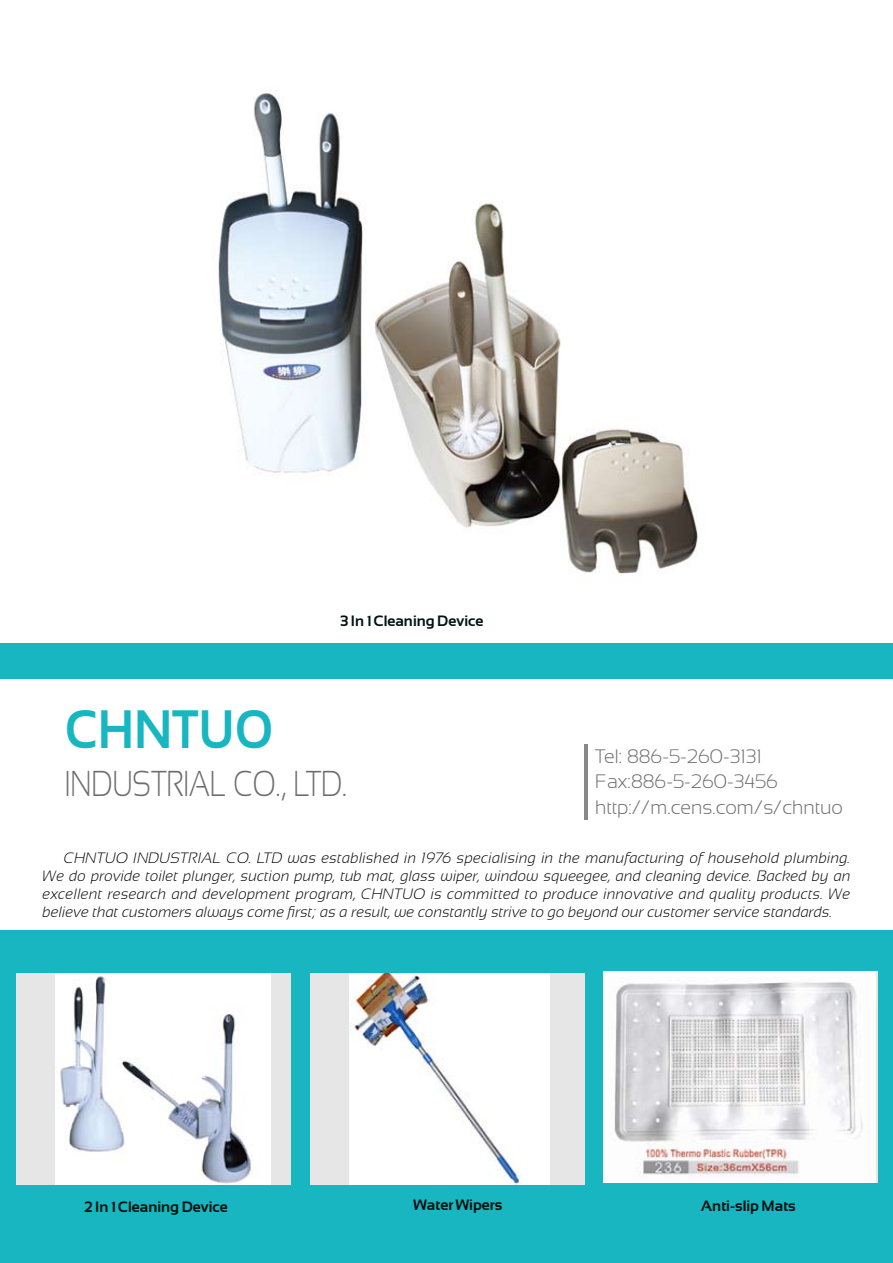
<style>
.page{position:relative;width:893px;height:1263px;background:#fff}
.page>*{position:absolute;margin:0;border:0;box-sizing:border-box;transform-origin:0 0}
.t1{font:700 54px "Sansation";color:#17b6c0;scale:.9 1}
.t2{font:300 36px "Sansation";color:#6d6c6c;scale:.8 1}
.t3{font:300 19.5px/25.5px "Sansation";color:#6d6c6c}
.t4{font:italic 300 15px/18px "Sansation";color:#000;text-align:justify}
.t5{font:700 15px "Sansation";color:#000e0d}
.t6{font:700 15px "Sansation";color:#001217}
</style>
<div class="page">
<div style="left:0;top:643px;width:893px;height:620px;background:#17b6c0"></div>
<div style="left:0;top:679px;width:893px;height:251px;background:#fff"></div>
<div style="left:17px;top:973px;width:274px;height:212px;background:#e6e6e7"></div>
<img style="left:55px;top:973px;width:216px;height:212px">
<div style="left:310px;top:973px;width:274px;height:212px;background:#e6e6e7"></div>
<img style="left:349px;top:973px;width:201px;height:211px">
<img style="left:604px;top:971px;width:271px;height:211px">
<hr style="left:584px;top:744px;width:3px;height:76px;background:#86888a">
<img style="left:218px;top:90px;width:480px;height:484px">
<p class="t6" style="left:340px;top:613px;width:145px">3 In 1 Cleaning Device</p>
<h1 class="t1" style="left:65px;top:699px;width:233px">CHNTUO</h1>
<h2 class="t2" style="left:65px;top:763px;width:354px">INDUSTRIAL CO., LTD.</h2>
<h3 class="t3" style="left:595px;top:743px;width:249px">Tel: 886-5-260-3131<br>Fax:886-5-260-3456 http://m.cens.com/s/chntuo</h3>
<p class="t4" style="left:43px;top:848px;width:809px;text-indent:21px">CHNTUO INDUSTRIAL CO. LTD was established in 1976 specialising in the manufacturing of household plumbing.<br>We do provide toilet plunger, suction pump, tub mat, glass wiper, window squeegee, and cleaning device. Backed by an excellent research and development program, CHNTUO is committed to produce innovative and quality products. We believe that customers always come first; as a result, we constantly strive to go beyond our customer service standards.</p>
<p class="t5" style="left:84px;top:1199px;width:145px">2 In 1 Cleaning Device</p>
<p class="t5" style="left:414px;top:1197px;width:90px">Water Wipers</p>
<p class="t5" style="left:701px;top:1198px;width:96px">Anti-slip Mats</p>
</div>
